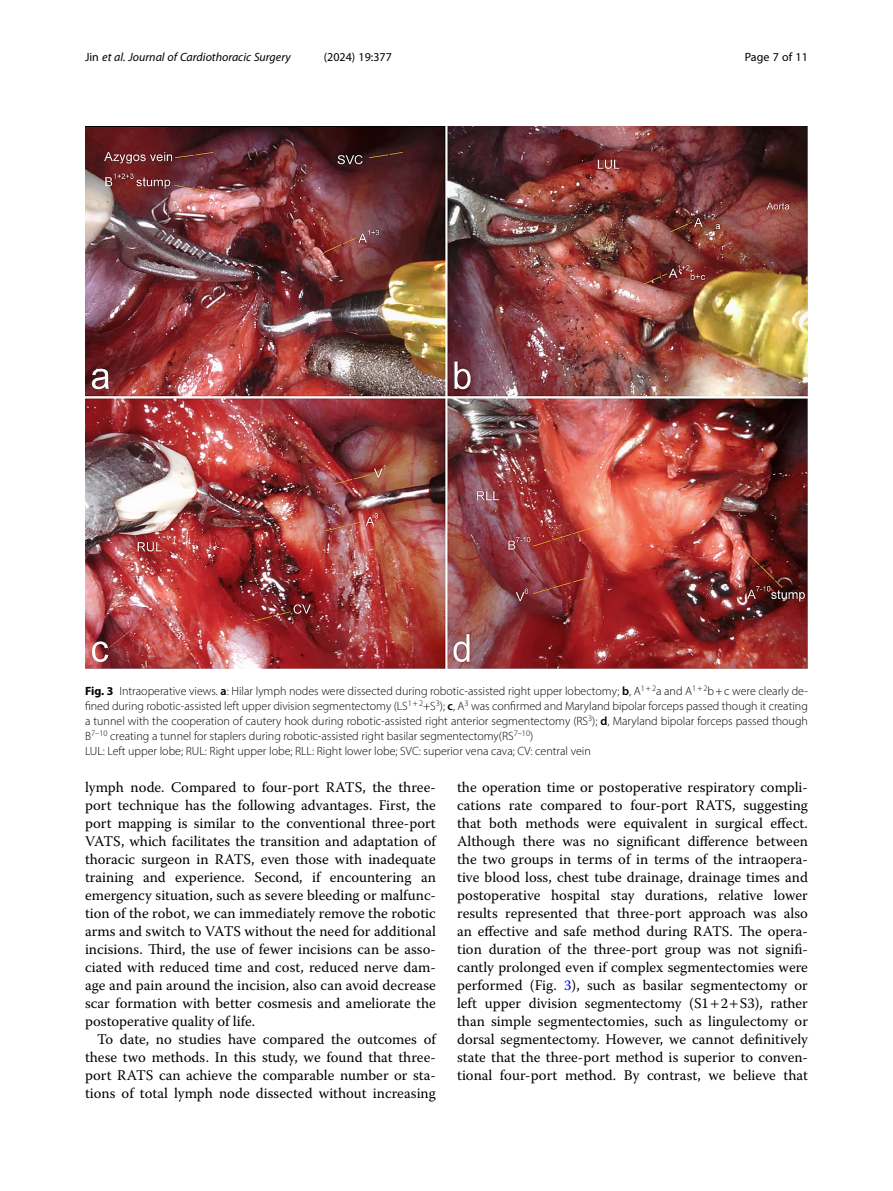
<style>
.page{position:relative;width:893px;height:1191px;background:#fff}
.page>*{position:absolute;margin:0;border:0;box-sizing:border-box;transform-origin:0 0}
.Body_Text_Indent{font:14.7px/18px "Warnock Pro";color:#000;text-align:justify}
.Body_Text{font:14.7px/18px "Warnock Pro";color:#000;text-align:justify}
.Figure_Caption{font:300 12px/15px "Myriad Pro";color:#000;text-align:justify}
.t1{font:italic 12px "Myriad Pro";color:#000}
.t2{font:12px "Myriad Pro";color:#000}
.s1{font-style:normal}
.s2{font-weight:700}
.s3{font-weight:600}
.s4{color:#00f}
</style>
<div class="page">
<img style="left:85px;top:126px;width:723px;height:542px">
<p class="t1" style="left:85px;top:50px;width:207px"><span class="s1">Jin</span> et al. Journal of Cardiothoracic Surgery</p>
<p class="t2" style="left:324px;top:50px;width:70px">(2024) 19:377</p>
<p class="t2" style="left:745px;top:50px;width:65px">Page 7 of 11</p>
<p class="Figure_Caption" style="left:85px;top:684px;width:724px"><span class="s2">Fig. 3</span> Intraoperative views. <span class="s3">a</span>: Hilar lymph nodes were dissected during robotic-assisted right upper lobectomy; <span class="s3">b</span>, A<sup>1+2</sup>a and A<sup>1+2</sup>b+c were clearly de&shy;fined during robotic-assisted left upper division segmentectomy (LS<sup>1+2</sup>+S<sup>3</sup>); <span class="s3">c</span>, A<sup>3</sup> was confirmed and Maryland bipolar forceps passed though it creating a tunnel with the cooperation of cautery hook during robotic-assisted right anterior segmentectomy (RS<sup>3</sup>); <span class="s3">d</span>, Maryland bipolar forceps passed though B<sup>7–10</sup> creating a tunnel for staplers during robotic-assisted right basilar segmentectomy(RS<sup>7–10</sup>)</p>
<p class="Figure_Caption" style="left:85px;top:744px;width:507px">LUL: Left upper lobe; RUL: Right upper lobe; RLL: Right lower lobe; SVC: superior vena cava; CV: central vein</p>
<p class="Body_Text" style="left:85px;top:778px;width:352px">lymph node. Compared to four-port RATS, the three&shy;port technique has the following advantages. First, the port mapping is similar to the conventional three-port VATS, which facilitates the transition and adaptation of thoracic surgeon in RATS, even those with inadequate training and experience. Second, if encountering an emergency situation, such as severe bleeding or malfunc&shy;tion of the robot, we can immediately remove the robotic arms and switch to VATS without the need for additional incisions. Third, the use of fewer incisions can be asso&shy;ciated with reduced time and cost, reduced nerve dam&shy;age and pain around the incision, also can avoid decrease scar formation with better cosmesis and ameliorate the postoperative quality of life.</p>
<p class="Body_Text_Indent" style="left:85px;top:1030px;width:352px;text-indent:12px">To date, no studies have compared the outcomes of these two methods. In this study, we found that three&shy;port RATS can achieve the comparable number or sta&shy;tions of total lymph node dissected without increasing</p>
<p class="Body_Text_Indent" style="left:457px;top:778px;width:352px">the operation time or postoperative respiratory compli&shy;cations rate compared to four-port RATS, suggesting that both methods were equivalent in surgical effect.<br>Although there was no significant difference between the two groups in terms of in terms of the intraopera&shy;tive blood loss, chest tube drainage, drainage times and postoperative hospital stay durations, relative lower results represented that three-port approach was also an effective and safe method during RATS. The opera&shy;tion duration of the three-port group was not signifi&shy;cantly prolonged even if complex segmentectomies were performed (Fig. <span class="s4">3</span>), such as basilar segmentectomy or left upper division segmentectomy (S1 2 S3), rather than simple segmentectomies, such as lingulectomy or dorsal segmentectomy. However, we cannot definitively state that the three-port method is superior to conven&shy;tional four-port method. By contrast, we believe that</p>
</div>
